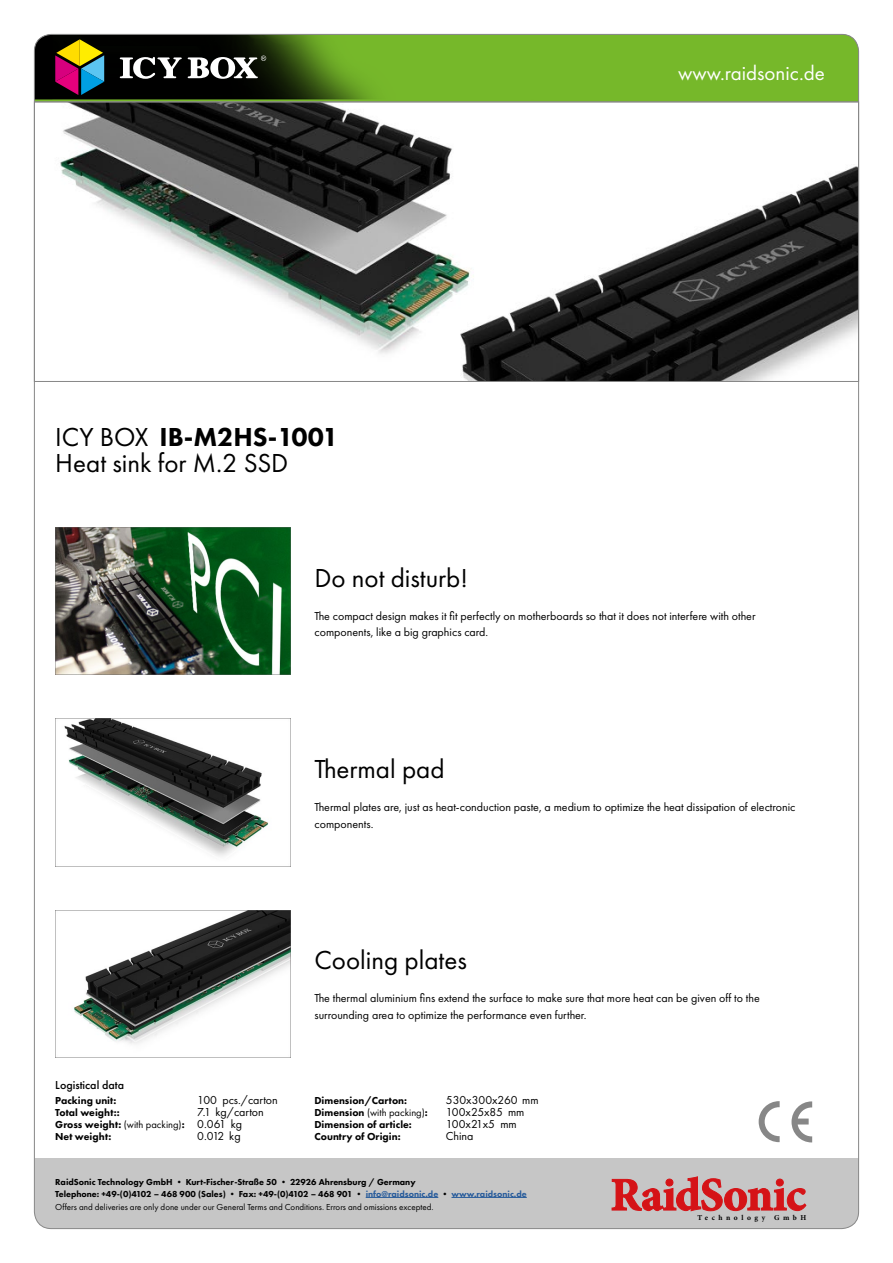
<style>
.page{position:relative;width:893px;height:1263px;background:#fff}
.page>*{position:absolute;margin:0;border:0;box-sizing:border-box;transform-origin:0 0}
.t1{font:27px "Futura PT";color:#000}
.t2{font:800 27px "Futura PT";color:#000}
.t3{font:21px "Futura PT";color:#fff}
.t4{font:12px/16.5px "Futura PT";color:#000}
.t5{font:500 12px "Futura PT";color:#000}
.t6{font:800 10.5px/12px "Futura PT";color:#000}
.t7{font:800 9px/12px "Futura PT";color:#000}
.t8{font:9px "Futura PT";color:#000}
.t9{font:700 7.5px "Minion Pro";letter-spacing:.47em;color:#000}
.s1{font-weight:400}
.s2{color:#275b9b}
</style>
<div class="page">
<svg style="left:36px;top:102px;width:821px;height:280px"></svg>
<img style="left:55px;top:528px;width:236px;height:147px">
<img style="left:55px;top:719px;width:236px;height:147px">
<img style="left:55px;top:910px;width:236px;height:147px">
<svg style="left:759px;top:1101px;width:21px;height:41px"></svg>
<svg style="left:791px;top:1101px;width:21px;height:41px"></svg>
<div style="left:34px;top:1159px;width:825px;height:69px;background:#c6c6c6"></div>
<svg style="left:612px;top:1176px;width:194px;height:35px"></svg>
<svg style="left:34px;top:34px;width:825px;height:68px;background:#5c8d24"></svg>
<svg style="left:120px;top:56px;width:146px;height:23px"></svg>
<svg style="left:55px;top:39px;width:49px;height:56px;background:#755b4e"></svg>
<hr style="left:366px;top:1197px;width:72px;height:1px;background:#275b9b">
<hr style="left:451px;top:1197px;width:76px;height:1px;background:#275b9b">
<h1 class="t2" style="left:55px;top:420px;width:285px"><span class="s1">ICY BOX</span> IB-M2HS-1001</h1>
<h1 class="t1" style="left:55px;top:447px;width:235px">Heat sink for M.2 SSD</h1>
<h2 class="t3" style="left:678px;top:60px;width:148px">www.raidsonic.de</h2>
<h1 class="t1" style="left:314px;top:562px;width:155px">Do not disturb!</h1>
<p class="t4" style="left:314px;top:607px;width:443px">The compact design makes it fit perfectly on motherboards so that it does not interfere with other components, like a big graphics card.</p>
<h1 class="t1" style="left:314px;top:753px;width:132px">Thermal pad</h1>
<p class="t4" style="left:314px;top:799px;width:482px">Thermal plates are, just as heat-conduction paste, a medium to optimize the heat dissipation of electronic components.</p>
<p class="t5" style="left:55px;top:1078px;width:70px">Logistical data</p>
<h1 class="t1" style="left:314px;top:944px;width:154px">Cooling plates</h1>
<p class="t4" style="left:314px;top:990px;width:447px">The thermal aluminium fins extend the surface to make sure that more heat can be given off to the surrounding area to optimize the performance even further.</p>
<p class="t4" style="left:197px;top:1092px;width:82px">100 pcs./carton</p>
<p class="t4" style="left:446px;top:1092px;width:94px">530x300x260 mm</p>
<p class="t4" style="left:197px;top:1103px;width:68px">7.1 kg/carton</p>
<p class="t4" style="left:446px;top:1103px;width:80px">100x25x85 mm</p>
<p class="t4" style="left:197px;top:1115px;width:46px">0.061 kg</p>
<p class="t4" style="left:446px;top:1116px;width:72px">100x21x5 mm</p>
<p class="t4" style="left:197px;top:1127px;width:45px">0.012 kg</p>
<p class="t6" style="left:55px;top:1094px;width:131px">Packing unit:<br>Total weight::<br>Gross weight: <span class="s1">(with packing)</span>:<br>Net weight:</p>
<p class="t6" style="left:314px;top:1094px;width:115px">Dimension/Carton:<br>Dimension <span class="s1">(with packing)</span>:<br>Dimension of article:<br>Country of Origin:</p>
<p class="t4" style="left:446px;top:1127px;width:29px">China</p>
<p class="t7" style="left:55px;top:1175px;width:473px">RaidSonic Technology GmbH • Kurt-Fischer-Straße 50 • 22926 Ahrensburg / Germany<br>Telephone: +49-(0)4102 – 468 900 (Sales) • Fax: +49-(0)4102 – 468 901 • <span class="s2">info@raidsonic.de</span> • <span class="s2">www.raidsonic.de</span></p>
<p class="t8" style="left:55px;top:1202px;width:380px">Offers and deliveries are only done under our General Terms and Conditions. Errors and omissions excepted.</p>
<p class="t9" style="left:697px;top:1212px;width:110px">Technology GmbH</p>
</div>
